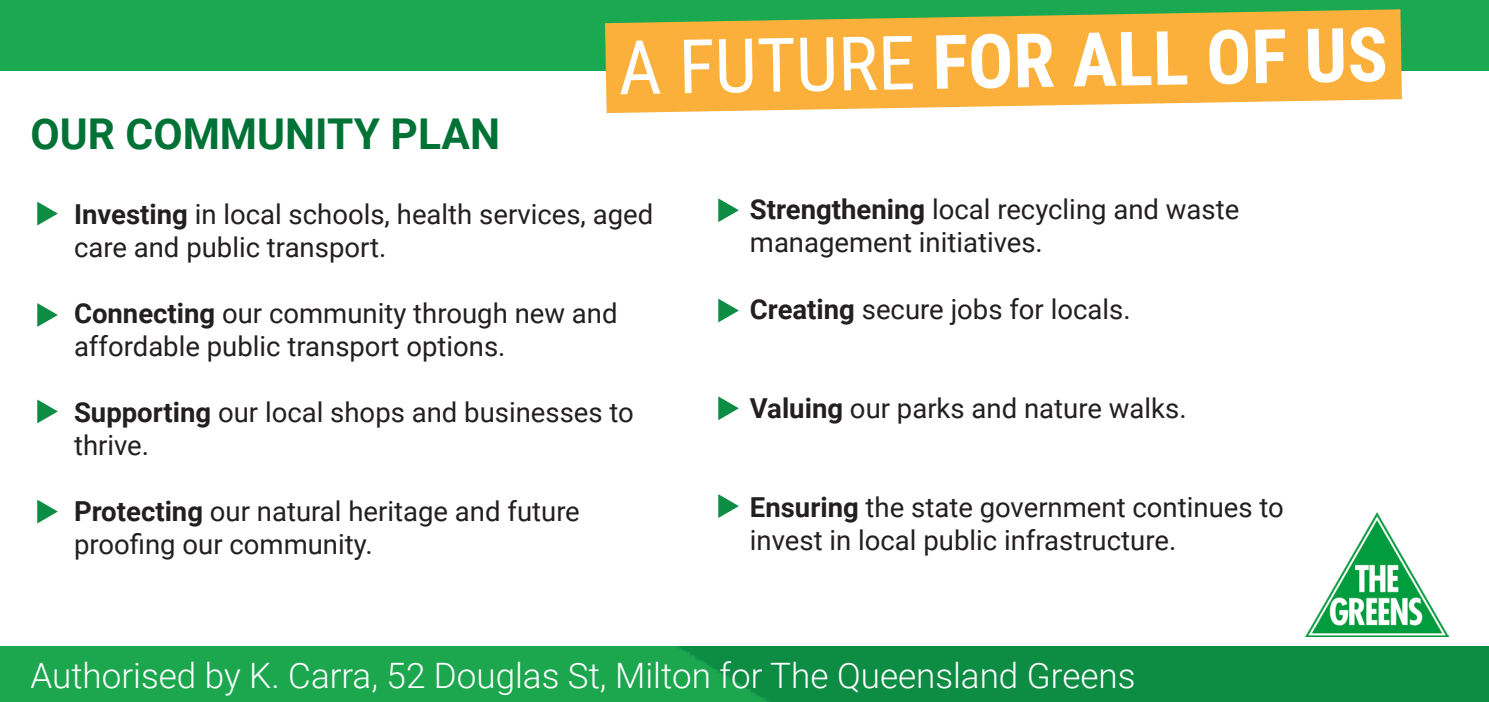
<style>
.page{position:relative;width:1489px;height:702px;background:#fff}
.page>*{position:absolute;margin:0;border:0;box-sizing:border-box;transform-origin:0 0}
.t1{font:700 75px "Roboto Condensed";color:#fff}
.t2{font:700 42.5px "Roboto";color:#007236}
.t3{font:300 35px "Roboto";color:#fff}
.t4{font:27.5px/33px "Roboto";color:#231f20}
.s1{font-weight:400}
.s2{font-weight:700}
</style>
<div class="page">
<div style="left:0;top:0;width:1488px;height:71px;background:#1aa950"></div>
<img style="left:0;top:647px;width:1488px;height:55px">
<img style="left:1305px;top:512px;width:143px;height:124px">
<svg style="left:605px;top:9px;width:796px;height:104px;background:#ebb449"></svg>
<svg style="left:37px;top:202px;width:21px;height:23px"></svg>
<svg style="left:37px;top:303px;width:21px;height:24px"></svg>
<svg style="left:37px;top:399px;width:21px;height:24px"></svg>
<svg style="left:37px;top:499px;width:21px;height:24px"></svg>
<svg style="left:718px;top:298px;width:20px;height:24px"></svg>
<svg style="left:718px;top:198px;width:20px;height:24px"></svg>
<svg style="left:718px;top:396px;width:20px;height:24px"></svg>
<svg style="left:718px;top:494px;width:20px;height:24px"></svg>
<p class="t2" style="left:30px;top:104px;width:471px">OUR COMMUNITY PLAN</p>
<p class="t1" style="left:617px;top:15px;width:771px;rotate:-1deg"><span class="s1">A FUTURE</span> FOR ALL OF US</p>
<p class="t4" style="left:74px;top:196px;width:581px"><span class="s2">Investing</span> in local schools, health services, aged care and public transport.</p>
<p class="t4" style="left:74px;top:295px;width:545px"><span class="s2">Connecting</span> our community through new and affordable public transport options.</p>
<p class="t4" style="left:74px;top:394px;width:561px"><span class="s2">Supporting</span> our local shops and businesses to thrive.</p>
<p class="t4" style="left:74px;top:493px;width:507px"><span class="s2">Protecting</span> our natural heritage and future proofing our community.</p>
<p class="t4" style="left:750px;top:192px;width:491px"><span class="s2">Strengthening</span> local recycling and waste management initiatives.</p>
<p class="t4" style="left:750px;top:291px;width:382px"><span class="s2">Creating</span> secure jobs for locals.</p>
<p class="t4" style="left:750px;top:390px;width:438px"><span class="s2">Valuing</span> our parks and nature walks.</p>
<p class="t4" style="left:750px;top:489px;width:535px"><span class="s2">Ensuring</span> the state government continues to</p>
<p class="t4" style="left:750px;top:522px;width:428px">invest in local public infrastructure.</p>
<p class="t3" style="left:30px;top:650px;width:1106px">Authorised by K. Carra, 52 Douglas St, Milton for The Queensland Greens</p>
</div>
